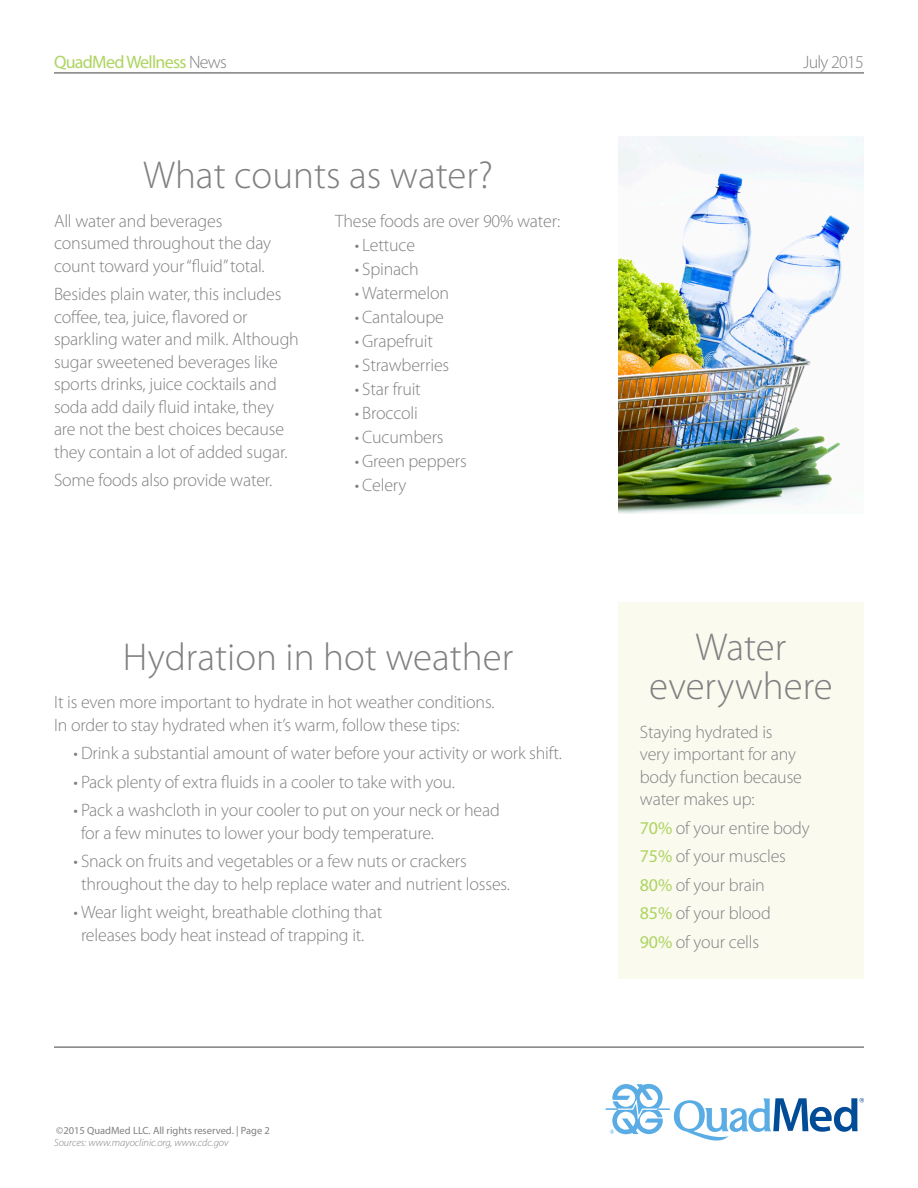
<style>
.page{position:relative;width:918px;height:1188px;background:#fff}
.page>*{position:absolute;margin:0;border:0;box-sizing:border-box;transform-origin:0 0}
.Article_Headings___C{font:300 39px/39px "Myriad Pro";color:#808083;text-align:center}
.article_body_text{font:300 18px/22.5px "Myriad Pro";letter-spacing:-.01em;color:#808083}
.t1{font:18px "Myriad Pro";letter-spacing:-.04em;color:#add461}
.article_body_text-2{font:300 18px "Myriad Pro";letter-spacing:-.04em;color:#808083}
.t2{font:10.5px/12.6px "Myriad Pro";color:#808083}
.s1{font-weight:300;color:#808083}
.s2{font-weight:300;font-style:italic}
.s3{font-weight:400;color:#add461}
</style>
<div class="page">
<hr style="left:54px;top:1046px;width:810px;height:2px;background:#808083">
<svg style="left:605px;top:1084px;width:259px;height:57px"></svg>
<hr style="left:54px;top:72px;width:810px;height:2px;background:#808083">
<div style="left:618px;top:602px;width:246px;height:377px;background:#fafaef"></div>
<img style="left:618px;top:137px;width:246px;height:377px">
<p class="t1" style="left:54px;top:50px;width:174px">QuadMed Wellness <span class="s1">News</span></p>
<p class="article_body_text-2" style="left:803px;top:51px;width:62px">July 2015</p>
<p class="Article_Headings___C" style="left:143px;top:155px;width:351px">What counts as water?</p>
<p class="article_body_text" style="left:54px;top:209px;width:219px">All water and beverages consumed throughout the day count toward your “fluid” total.</p>
<p class="article_body_text" style="left:54px;top:283px;width:246px">Besides plain water, this includes coffee, tea, juice, flavored or sparkling water and milk. Although sugar sweetened beverages like sports drinks, juice cocktails and soda add daily fluid intake, they are not the best choices because they contain a lot of added sugar.</p>
<p class="article_body_text" style="left:54px;top:469px;width:220px">Some foods also provide water.</p>
<p class="article_body_text" style="left:335px;top:209px;width:227px">These foods are over 90% water:</p>
<p class="article_body_text" style="left:355px;top:233px;width:62px">• Lettuce</p>
<p class="article_body_text" style="left:355px;top:257px;width:65px">• Spinach</p>
<p class="article_body_text" style="left:355px;top:281px;width:96px">• Watermelon</p>
<p class="article_body_text" style="left:355px;top:305px;width:91px">• Cantaloupe</p>
<p class="article_body_text" style="left:355px;top:329px;width:80px">• Grapefruit</p>
<p class="article_body_text" style="left:355px;top:353px;width:96px">• Strawberries</p>
<p class="article_body_text" style="left:355px;top:377px;width:68px">• Star fruit</p>
<p class="article_body_text" style="left:355px;top:401px;width:65px">• Broccoli</p>
<p class="article_body_text" style="left:355px;top:425px;width:90px">• Cucumbers</p>
<p class="article_body_text" style="left:355px;top:449px;width:114px">• Green peppers</p>
<p class="article_body_text" style="left:355px;top:473px;width:53px">• Celery</p>
<p class="Article_Headings___C" style="left:123px;top:637px;width:392px">Hydration in hot weather</p>
<p class="article_body_text" style="left:54px;top:691px;width:442px">It is even more important to hydrate in hot weather conditions.<br>In order to stay hydrated when it’s warm, follow these tips:</p>
<p class="article_body_text" style="left:74px;top:742px;width:490px">• Drink a substantial amount of water before your activity or work shift.</p>
<p class="article_body_text" style="left:74px;top:770px;width:383px">• Pack plenty of extra fluids in a cooler to take with you.</p>
<p class="article_body_text" style="left:81px;top:799px;width:420px;text-indent:-8px">• Pack a washcloth in your cooler to put on your neck or head for a few minutes to lower your body temperature.</p>
<p class="article_body_text" style="left:81px;top:850px;width:431px;text-indent:-8px">• Snack on fruits and vegetables or a few nuts or crackers throughout the day to help replace water and nutrient losses.</p>
<p class="article_body_text" style="left:74px;top:901px;width:310px;text-align:center">• Wear light weight, breathable clothing that releases body heat instead of trapping it.</p>
<p class="t2" style="left:54px;top:1124px;width:218px">©2015 QuadMed LLC. All rights reserved. | Page 2<br><span class="s2">Sources: www.mayoclinic.org, www.cdc.gov</span></p>
<p class="Article_Headings___C" style="left:649px;top:627px;width:185px">Water everywhere</p>
<p class="article_body_text" style="left:640px;top:720px;width:164px">Staying hydrated is very important for any body function because water makes up:</p>
<p class="article_body_text" style="left:640px;top:816px;width:171px"><span class="s3">70%</span> of your entire body</p>
<p class="article_body_text" style="left:640px;top:845px;width:148px"><span class="s3">75%</span> of your muscles</p>
<p class="article_body_text" style="left:640px;top:873px;width:127px"><span class="s3">80%</span> of your brain</p>
<p class="article_body_text" style="left:640px;top:902px;width:132px"><span class="s3">85%</span> of your blood</p>
<p class="article_body_text" style="left:640px;top:930px;width:121px"><span class="s3">90%</span> of your cells</p>
</div>
